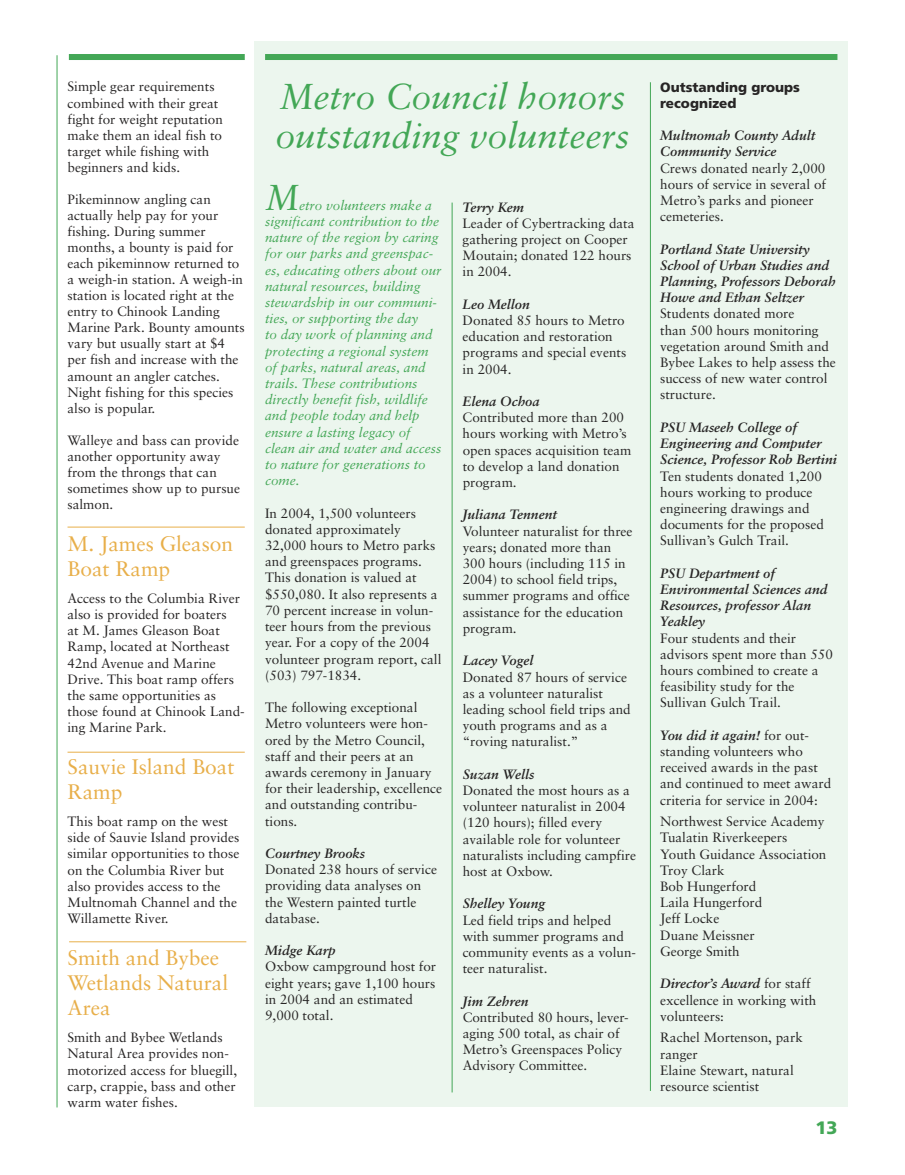
<style>
.page{position:relative;width:905px;height:1175px;background:#fff}
.page>*{position:absolute;margin:0;border:0;box-sizing:border-box;transform-origin:0 0}
.t1{font:italic 36px/39px "Sabon";color:#43a756}
.t2{font:21px/25.2px "Sabon";color:#e8af4a}
.t3{font:900 18px "Frutiger";color:#43a756}
.t4{font:13.5px/16.2px "Sabon";color:#272525}
.t5{font:italic 13.5px/16.2px "Sabon";color:#43a756}
.t6{font:italic 700 13.5px/16.2px "Sabon";color:#272525}
.t7{font:900 13.5px/16.2px "Frutiger";color:#272525}
.s1{font-weight:700;font-style:italic}
</style>
<div class="page">
<div style="left:254px;top:41px;width:593px;height:1065px;background:#ecf6ee"></div>
<div style="left:69px;top:54px;width:176px;height:6px;background:#43a756"></div>
<div style="left:265px;top:54px;width:572px;height:6px;background:#43a756"></div>
<hr style="left:68px;top:526px;width:177px;height:1px;background:#e8af4a">
<hr style="left:68px;top:752px;width:177px;height:1px;background:#e8af4a">
<hr style="left:69px;top:941px;width:177px;height:1px;background:#e8af4a">
<hr style="left:57px;top:55px;width:1px;height:1052px;background:#43a756">
<hr style="left:650px;top:82px;width:1px;height:1009px;background:#43a756">
<hr style="left:452px;top:202px;width:1px;height:890px;background:#43a756">
<p class="t4" style="left:68px;top:79px;width:157px">Simple gear requirements combined with their great fight for weight reputation make them an ideal fish to target while fishing with beginners and kids.</p>
<p class="t4" style="left:68px;top:191px;width:179px">Pikeminnow angling can actually help pay for your fishing. During summer months, a bounty is paid for each pikeminnow returned to a weigh-in station. A weigh-in station is located right at the entry to Chinook Landing<br>Marine Park. Bounty amounts vary but usually start at $4 per fish and increase with the amount an angler catches.<br>Night fishing for this species also is popular.</p>
<p class="t4" style="left:68px;top:432px;width:174px">Walleye and bass can provide another opportunity away from the throngs that can sometimes show up to pursue salmon.</p>
<h2 class="t2" style="left:68px;top:530px;width:167px">M. James Gleason<br>Boat Ramp</h2>
<p class="t4" style="left:68px;top:590px;width:179px">Access to the Columbia River also is provided for boaters<br>at M. James Gleason Boat<br>Ramp, located at Northeast<br>42nd Avenue and Marine<br>Drive. This boat ramp offers the same opportunities as those found at Chinook Land&shy;ing Marine Park.</p>
<h2 class="t2" style="left:68px;top:753px;width:168px">Sauvie Island Boat<br>Ramp</h2>
<p class="t4" style="left:68px;top:813px;width:173px">This boat ramp on the west side of Sauvie Island provides similar opportunities to those on the Columbia River but also provides access to the<br>Multnomah Channel and the<br>Willamette River.</p>
<h2 class="t2" style="left:68px;top:944px;width:162px">Smith and Bybee<br>Wetlands Natural<br>Area</h2>
<p class="t4" style="left:68px;top:1029px;width:171px">Smith and Bybee Wetlands<br>Natural Area provides non&shy;motorized access for bluegill, carp, crappie, bass and other warm water fishes.</p>
<h1 class="t1" style="left:275px;top:77px;width:356px">Metro Council honors outstanding volunteers</h1>
<h1 class="t1" style="left:265px;top:178px;width:35px">M</h1>
<p class="t5" style="left:265px;top:197px;width:178px;text-indent:34px">etro volunteers make a significant contribution to the nature of the region by caring for our parks and greenspac&shy;es, educating others about our natural resources, building stewardship in our communi&shy;ties, or supporting the day<br>to day work of planning and protecting a regional system of parks, natural areas, and trails. These contributions directly benefit fish, wildlife and people today and help ensure a lasting legacy of clean air and water and access to nature for generations to come.</p>
<p class="t4" style="left:265px;top:504px;width:178px">In 2004, 1,500 volunteers donated approximately<br>32,000 hours to Metro parks and greenspaces programs.<br>This donation is valued at $550,080. It also represents a<br>70 percent increase in volun&shy;teer hours from the previous year. For a copy of the 2004 volunteer program report, call (503) 797-1834.</p>
<p class="t4" style="left:265px;top:699px;width:179px">The following exceptional<br>Metro volunteers were hon&shy;ored by the Metro Council, staff and their peers at an awards ceremony in January for their leadership, excellence and outstanding contribu&shy;tions.</p>
<p class="t6" style="left:265px;top:845px;width:102px">Courtney Brooks</p>
<p class="t4" style="left:265px;top:861px;width:173px">Donated 238 hours of service providing data analyses on the Western painted turtle database.</p>
<p class="t6" style="left:265px;top:942px;width:72px">Midge Karp</p>
<p class="t4" style="left:265px;top:958px;width:173px">Oxbow campground host for eight years; gave 1,100 hours in 2004 and an estimated<br>9,000 total.</p>
<p class="t6" style="left:462px;top:198px;width:63px">Terry Kem</p>
<p class="t4" style="left:462px;top:215px;width:173px">Leader of Cybertracking data gathering project on Cooper<br>Moutain; donated 122 hours in 2004.</p>
<p class="t6" style="left:462px;top:296px;width:69px">Leo Mellon</p>
<p class="t4" style="left:462px;top:312px;width:165px">Donated 85 hours to Metro education and restoration programs and special events in 2004.</p>
<p class="t6" style="left:462px;top:393px;width:78px">Elena Ochoa</p>
<p class="t4" style="left:462px;top:409px;width:170px">Contributed more than 200 hours working with Metro’s open spaces acquisition team to develop a land donation program.</p>
<p class="t6" style="left:462px;top:506px;width:96px">Juliana Tennent</p>
<p class="t4" style="left:462px;top:522px;width:171px">Volunteer naturalist for three years; donated more than<br>300 hours (including 115 in<br>2004) to school field trips, summer programs and office assistance for the education program.</p>
<p class="t6" style="left:462px;top:652px;width:72px">Lacey Vogel</p>
<p class="t4" style="left:462px;top:668px;width:170px">Donated 87 hours of service as a volunteer naturalist leading school field trips and youth programs and as a “roving naturalist.”</p>
<p class="t6" style="left:462px;top:765px;width:73px">Suzan Wells</p>
<p class="t4" style="left:462px;top:782px;width:175px">Donated the most hours as a volunteer naturalist in 2004 (120 hours); filled every available role for volunteer naturalists including campfire host at Oxbow.</p>
<p class="t6" style="left:462px;top:895px;width:84px">Shelley Young</p>
<p class="t4" style="left:462px;top:911px;width:175px">Led field trips and helped with summer programs and community events as a volun&shy;teer naturalist.</p>
<p class="t6" style="left:462px;top:992px;width:67px">Jim Zehren</p>
<p class="t4" style="left:462px;top:1008px;width:167px">Contributed 80 hours, lever&shy;aging 500 total, as chair of<br>Metro’s Greenspaces Policy<br>Advisory Committee.</p>
<p class="t7" style="left:660px;top:78px;width:141px">Outstanding groups recognized</p>
<p class="t6" style="left:660px;top:127px;width:156px">Multnomah County Adult<br>Community Service</p>
<p class="t4" style="left:660px;top:160px;width:167px">Crews donated nearly 2,000 hours of service in several of<br>Metro’s parks and pioneer cemeteries.</p>
<p class="t6" style="left:660px;top:241px;width:177px">Portland State University<br>School of Urban Studies and<br>Planning, Professors Deborah<br>Howe and Ethan Seltzer</p>
<p class="t4" style="left:660px;top:305px;width:177px">Students donated more<br>than 500 hours monitoring vegetation around Smith and<br>Bybee Lakes to help assess the success of new water control structure.</p>
<p class="t6" style="left:660px;top:419px;width:178px">PSU Maseeh College of<br>Engineering and Computer<br>Science, Professor Rob Bertini</p>
<p class="t4" style="left:660px;top:467px;width:165px">Ten students donated 1,200 hours working to produce engineering drawings and documents for the proposed<br>Sullivan’s Gulch Trail.</p>
<p class="t6" style="left:660px;top:565px;width:169px">PSU Department of<br>Environmental Sciences and<br>Resources, professor Alan<br>Yeakley</p>
<p class="t4" style="left:660px;top:629px;width:174px">Four students and their advisors spent more than 550 hours combined to create a feasibility study for the<br>Sullivan Gulch Trail.</p>
<p class="t4" style="left:660px;top:727px;width:173px"><span class="s1">You did it again!</span> for out&shy;standing volunteers who received awards in the past and continued to meet award criteria for service in 2004:</p>
<p class="t4" style="left:660px;top:813px;width:168px">Northwest Service Academy<br>Tualatin Riverkeepers<br>Youth Guidance Association<br>Troy Clark<br>Bob Hungerford<br>Laila Hungerford<br>Jeff Locke<br>Duane Meissner<br>George Smith</p>
<p class="t4" style="left:660px;top:975px;width:158px"><span class="s1">Director’s Award</span> for staff excellence in working with volunteers:</p>
<p class="t4" style="left:660px;top:1029px;width:144px">Rachel Mortenson, park ranger<br>Elaine Stewart, natural resource scientist</p>
<h3 class="t3" style="left:815px;top:1116px;width:24px">13</h3>
</div>
